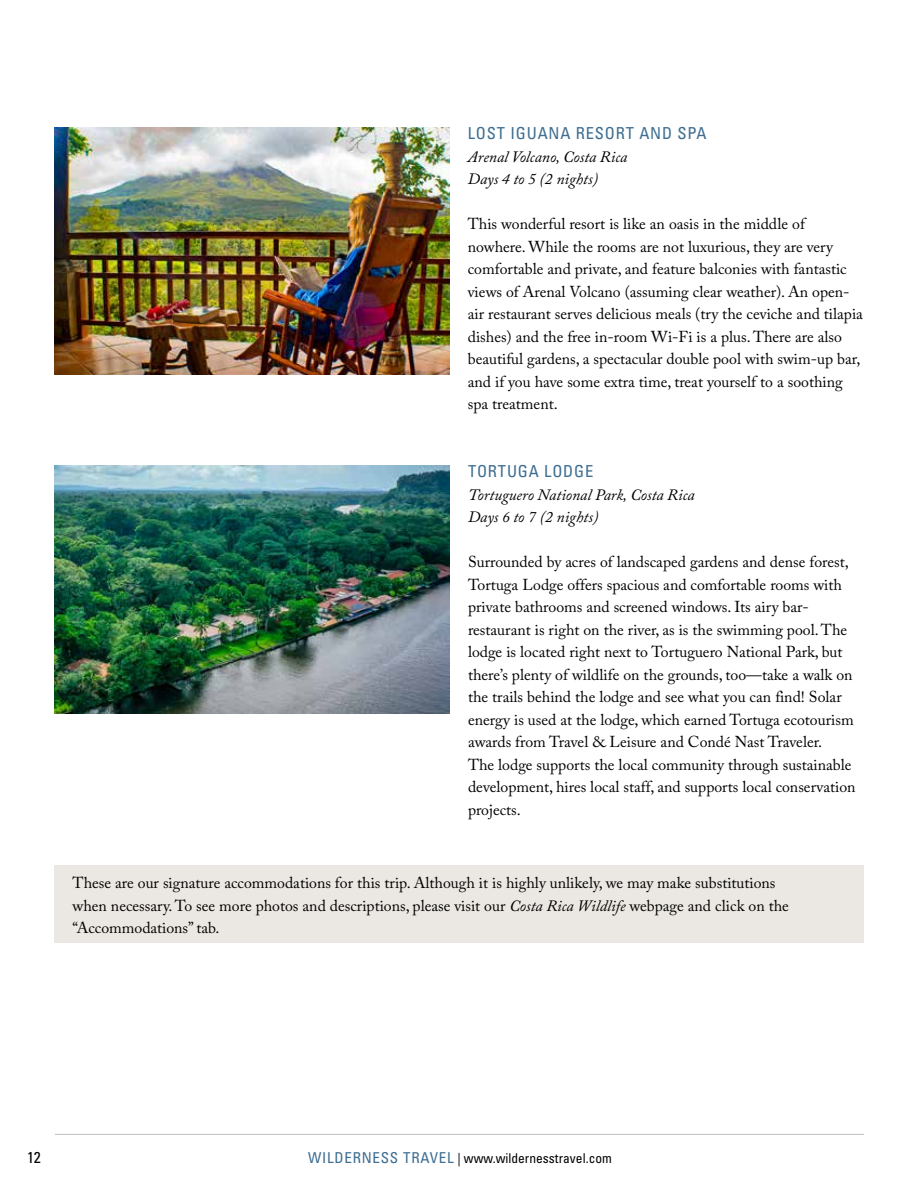
<style>
.page{position:relative;width:918px;height:1188px;background:#fff}
.page>*{position:absolute;margin:0;border:0;box-sizing:border-box;transform-origin:0 0}
.t1{font:condensed 16.5px "Univers LT Std";letter-spacing:.05em;color:#3d6d91}
.t2{font:15.75px/22.5px "Adobe Caslon Pro";color:#000}
.t3{font:italic 15.75px/22.5px "Adobe Caslon Pro";color:#000}
.t4{font:condensed 15.75px "Univers LT Std";color:#000}
.t5{font:condensed 13.5px "Univers LT Std";color:#000}
.s1{font-style:italic}
.s2{font-size:15px;color:#3d6d91}
</style>
<div class="page">
<hr style="left:55px;top:1134px;width:809px;height:1px;background:#bcbec0">
<img style="left:54px;top:127px;width:396px;height:248px">
<img style="left:54px;top:465px;width:396px;height:248px">
<div style="left:54px;top:865px;width:810px;height:78px;background:#ebe8e3"></div>
<p class="t1" style="left:468px;top:123px;width:240px">LOST IGUANA RESORT AND SPA</p>
<p class="t3" style="left:468px;top:145px;width:161px">Arenal Volcano, Costa Rica<br>Days 4 to 5 (2 nights)</p>
<p class="t2" style="left:468px;top:212px;width:397px">This wonderful resort is like an oasis in the middle of nowhere. While the rooms are not luxurious, they are very comfortable and private, and feature balconies with fantastic views of Arenal Volcano (assuming clear weather). An open&shy;air restaurant serves delicious meals (try the ceviche and tilapia dishes) and the free in-room Wi-Fi is a plus. There are also beautiful gardens, a spectacular double pool with swim-up bar, and if you have some extra time, treat yourself to a soothing spa treatment.</p>
<p class="t1" style="left:468px;top:461px;width:127px">TORTUGA LODGE</p>
<p class="t3" style="left:468px;top:483px;width:228px">Tortuguero National Park, Costa Rica<br>Days 6 to 7 (2 nights)</p>
<p class="t2" style="left:468px;top:551px;width:389px">Surrounded by acres of landscaped gardens and dense forest, Tortuga Lodge offers spacious and comfortable rooms with private bathrooms and screened windows. Its airy bar&shy;restaurant is right on the river, as is the swimming pool. The lodge is located right next to Tortuguero National Park, but there’s plenty of wildlife on the grounds, too—take a walk on the trails behind the lodge and see what you can find! Solar energy is used at the lodge, which earned Tortuga ecotourism awards from Travel &amp; Leisure and Condé Nast Traveler.<br>The lodge supports the local community through sustainable development, hires local staff, and supports local conservation projects.</p>
<p class="t2" style="left:73px;top:871px;width:718px">These are our signature accommodations for this trip. Although it is highly unlikely, we may make substitutions when necessary. To see more photos and descriptions, please visit our <span class="s1">Costa Rica Wildlife</span> webpage and click on the “Accommodations” tab.</p>
<p class="t4" style="left:27px;top:1148px;width:15px">12</p>
<p class="t5" style="left:308px;top:1150px;width:305px"><span class="s2">WILDERNESS TRAVEL</span> | www.wildernesstravel.com</p>
</div>
